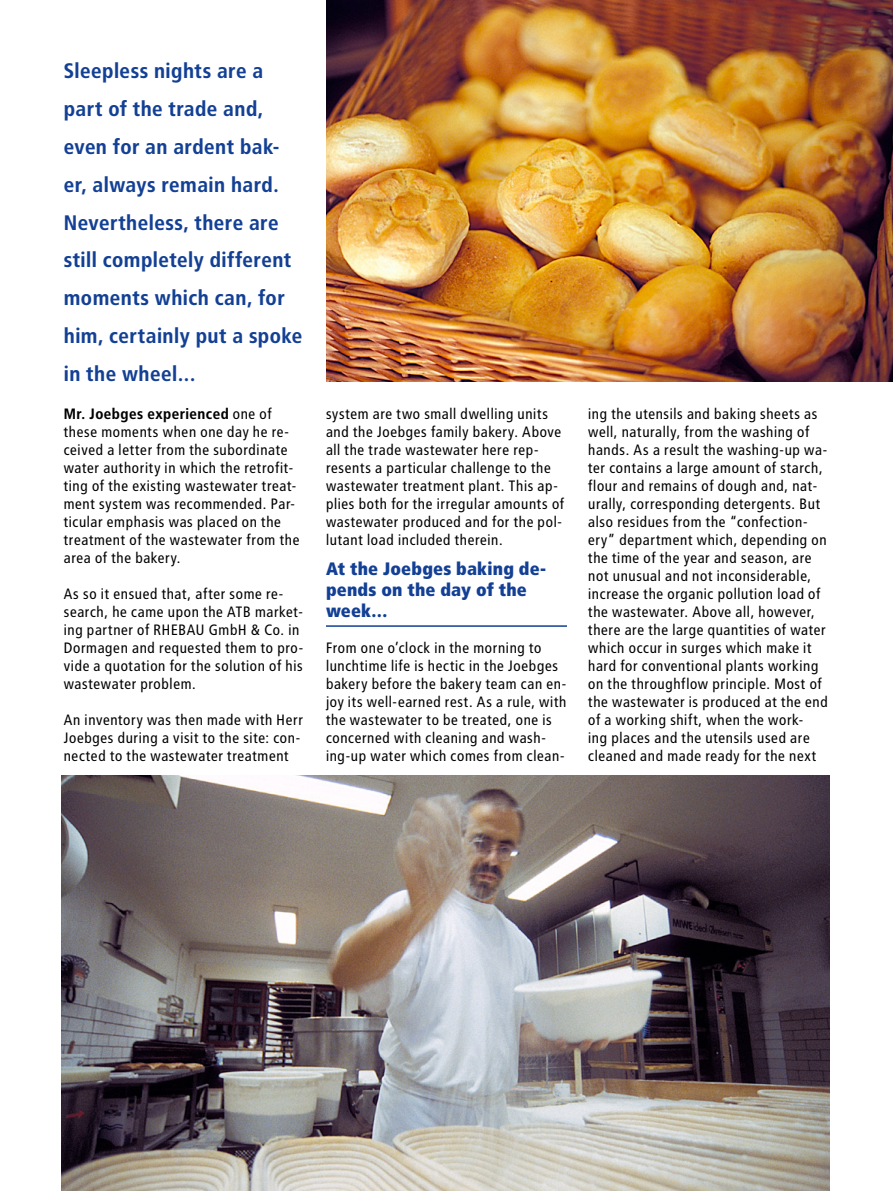
<style>
.page{position:relative;width:893px;height:1191px;background:#fff}
.page>*{position:absolute;margin:0;border:0;box-sizing:border-box;transform-origin:0 0}
.t1{font:21px/37.8px "BVG Hfett";color:#134094}
.t2{font:18px/21px "BVG Fett";letter-spacing:.005em;color:#134094}
.t3{font:15px/18px "BVG Normal";letter-spacing:.005em;color:#000}
.t4{font:15px "BVG Hfett";letter-spacing:.01em;color:#000}
.s1{font-family:"BVG Normal"}
</style>
<div class="page">
<hr style="left:326px;top:625px;width:241px;height:2px;background:#134094">
<img style="left:326px;top:0;width:567px;height:381px">
<img style="left:62px;top:775px;width:767px;height:416px">
<h1 class="t1" style="left:64px;top:52px;width:241px">Sleepless nights are a part of the trade and, even for an ardent bak&shy;er, always remain hard.<br>Nevertheless, there are still completely different moments which can, for him, certainly put a spoke in the wheel…</h1>
<p class="t4" style="left:64px;top:404px;width:210px">Mr. Joebges experienced <span class="s1">one of</span></p>
<p class="t3" style="left:64px;top:423px;width:238px">these moments when one day he re&shy;ceived a letter from the subordinate water authority in which the retrofit&shy;ting of the existing wastewater treat&shy;ment system was recommended. Par&shy;ticular emphasis was placed on the treatment of the wastewater from the area of the bakery.</p>
<p class="t3" style="left:64px;top:585px;width:241px">As so it ensued that, after some re&shy;search, he came upon the ATB market&shy;ing partner of RHEBAU GmbH &amp; Co. in Dormagen and requested them to pro&shy;vide a quotation for the solution of his wastewater problem.</p>
<p class="t3" style="left:64px;top:711px;width:241px">An inventory was then made with Herr<br>Joebges during a visit to the site: con&shy;nected to the wastewater treatment</p>
<p class="t3" style="left:326px;top:405px;width:240px">system are two small dwelling units and the Joebges family bakery. Above all the trade wastewater here rep&shy;resents a particular challenge to the wastewater treatment plant. This ap&shy;plies both for the irregular amounts of wastewater produced and for the pol&shy;lutant load included therein.</p>
<p class="t2" style="left:326px;top:558px;width:222px">At the Joebges baking de&shy;pends on the day of the week…</p>
<p class="t3" style="left:326px;top:638px;width:242px">From one o’clock in the morning to lunchtime life is hectic in the Joebges bakery before the bakery team can en&shy;joy its well-earned rest. As a rule, with the wastewater to be treated, one is concerned with cleaning and wash&shy;ing-up water which comes from clean-</p>
<p class="t3" style="left:588px;top:405px;width:242px">ing the utensils and baking sheets as well, naturally, from the washing of hands. As a result the washing-up wa&shy;ter contains a large amount of starch, flour and remains of dough and, nat&shy;urally, corresponding detergents. But also residues from the “confection&shy;ery” department which, depending on the time of the year and season, are not unusual and not inconsiderable, increase the organic pollution load of the wastewater. Above all, however, there are the large quantities of water which occur in surges which make it hard for conventional plants working on the throughflow principle. Most of the wastewater is produced at the end of a working shift, when the work-<br>ing places and the utensils used are cleaned and made ready for the next</p>
</div>
